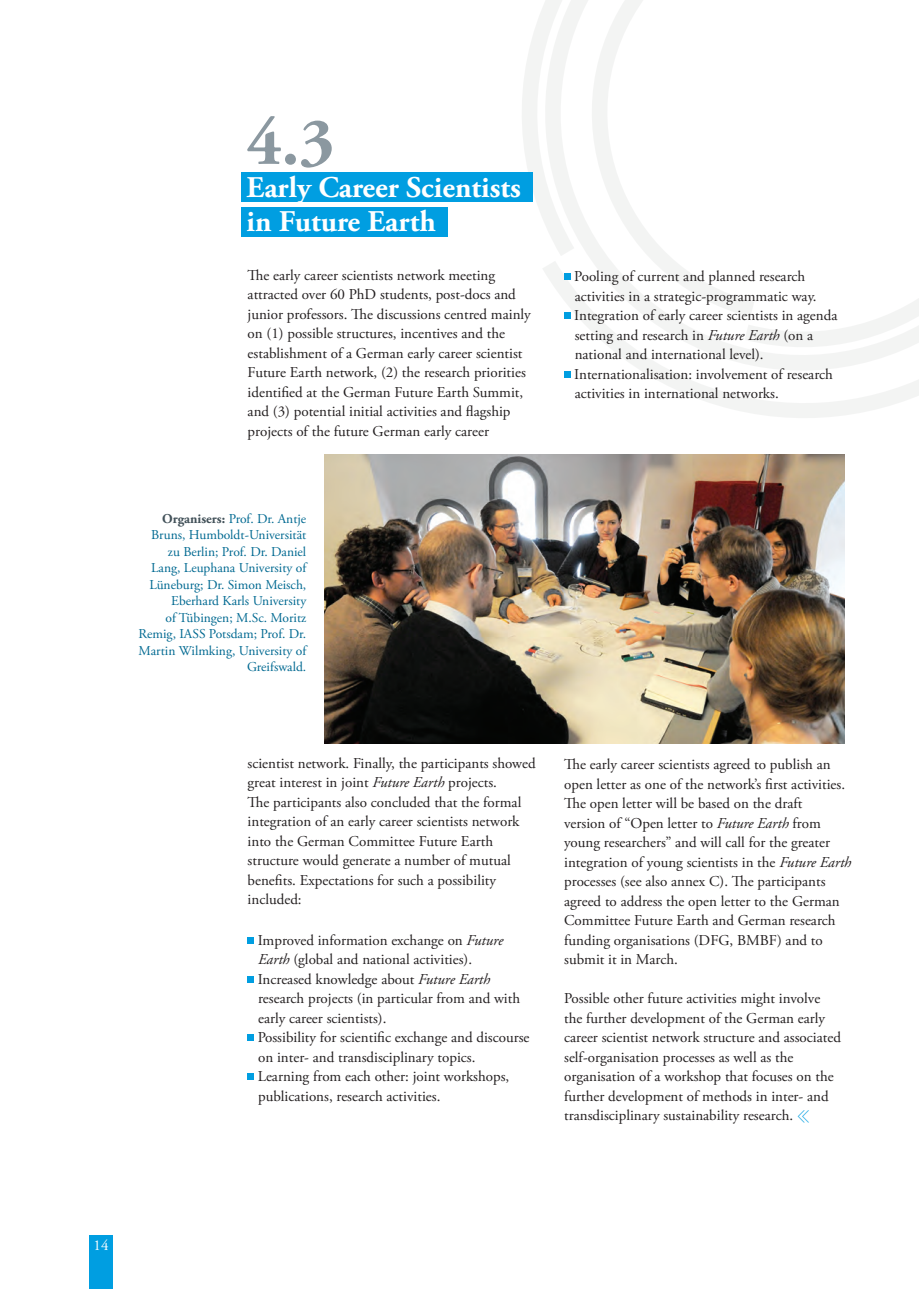
<style>
.page{position:relative;width:919px;height:1289px;background:#fff}
.page>*{position:absolute;margin:0;border:0;box-sizing:border-box;transform-origin:0 0}
.t1{font:700 67.5px "Adobe Garamond Pro";color:#8b98a0}
.t2{font:700 30px/34.5px "Adobe Garamond Pro";color:#fff}
.t3{font:15px/19.5px "Adobe Garamond Pro";color:#231f20}
.t4{font:15px "Adobe Garamond Pro";color:#fff}
.t5{font:13.5px/16.5px "Adobe Garamond Pro";color:#006991;text-align:right}
.s1{font-weight:700;color:#425159}
.s2{font-style:italic}
.s3{font-family:"Sim Sun";font-size:18px;color:#009ee1}
</style>
<div class="page">
<svg style="left:522px;top:11px;width:20px;height:204px;fill:#f3f4f3"></svg>
<svg style="left:542px;top:0;width:376px;height:418px"></svg>
<div style="left:241px;top:172px;width:291px;height:30px;background:#009ee1"></div>
<div style="left:241px;top:207px;width:207px;height:30px;background:#009ee1"></div>
<div style="left:247px;top:936px;width:7px;height:7px;background:#009ee1"></div>
<div style="left:247px;top:975px;width:7px;height:7px;background:#009ee1"></div>
<div style="left:247px;top:1034px;width:7px;height:6px;background:#009ee1"></div>
<div style="left:247px;top:1073px;width:7px;height:6px;background:#009ee1"></div>
<div style="left:564px;top:273px;width:6px;height:7px;background:#009ee1"></div>
<div style="left:564px;top:312px;width:6px;height:7px;background:#009ee1"></div>
<svg style="left:564px;top:371px;width:6px;height:6px"></svg>
<img style="left:324px;top:454px;width:520px;height:289px">
<div style="left:89px;top:1235px;width:24px;height:53px;background:#009ee1"></div>
<h1 class="t1" style="left:246px;top:103px;width:89px">4.3</h1>
<h2 class="t2" style="left:246px;top:170px;width:276px">Early Career Scientists in Future Earth</h2>
<p class="t3" style="left:247px;top:266px;width:285px">The early career scientists network meeting attracted over 60 PhD students, post-docs and junior professors. The discussions centred mainly on (1) possible structures, incentives and the establishment of a German early career scientist Future Earth network, (2) the research priorities identified at the German Future Earth Summit, and (3) potential initial activities and flagship projects of the future German early career</p>
<p class="t5" style="left:139px;top:510px;width:169px"><span class="s1">Organisers:</span> Prof. Dr. Antje<br>Bruns, Humboldt-Universität zu Berlin; Prof. Dr. Daniel<br>Lang, Leuphana University of<br>Lüneburg; Dr. Simon Meisch,<br>Eberhard Karls University<br>of Tübingen; M.Sc. Moritz<br>Remig, IASS Potsdam; Prof. Dr.<br>Martin Wilmking, University of<br>Greifswald.</p>
<p class="t3" style="left:574px;top:267px;width:265px">Pooling of current and planned research activities in a strategic-programmatic way.<br>Integration of early career scientists in agenda setting and research in <span class="s2">Future Earth</span> (on a national and international level).<br>Internationalisation: involvement of research activities in international networks.</p>
<p class="t3" style="left:247px;top:753px;width:289px">scientist network. Finally, the participants showed great interest in joint <span class="s2">Future Earth</span> projects.<br>The participants also concluded that the formal integration of an early career scientists network into the German Committee Future Earth structure would generate a number of mutual benefits. Expectations for such a possibility included:</p>
<p class="t3" style="left:258px;top:930px;width:273px">Improved information exchange on <span class="s2">Future Earth</span> (global and national activities).<br>Increased knowledge about <span class="s2">Future Earth </span>research projects (in particular from and with early career scientists).<br>Possibility for scientific exchange and discourse on inter- and transdisciplinary topics.<br>Learning from each other: joint workshops, publications, research activities.</p>
<p class="t3" style="left:564px;top:755px;width:289px">The early career scientists agreed to publish an open letter as one of the network’s first activities.<br>The open letter will be based on the draft<br>version of “Open letter to <span class="s2">Future Earth</span> from young researchers” and will call for the greater integration of young scientists in the <span class="s2">Future Earth </span>processes (see also annex C). The participants agreed to address the open letter to the German Committee Future Earth and German research funding organisations (DFG, BMBF) and to submit it in March.</p>
<p class="t3" style="left:564px;top:989px;width:278px">Possible other future activities might involve the further development of the German early career scientist network structure and associated self-organisation processes as well as the organisation of a workshop that focuses on the further development of methods in inter- and transdisciplinary sustainability research. <span class="s3">&lt;&lt;</span></p>
<p class="t4" style="left:94px;top:1236px;width:16px">14</p>
</div>
